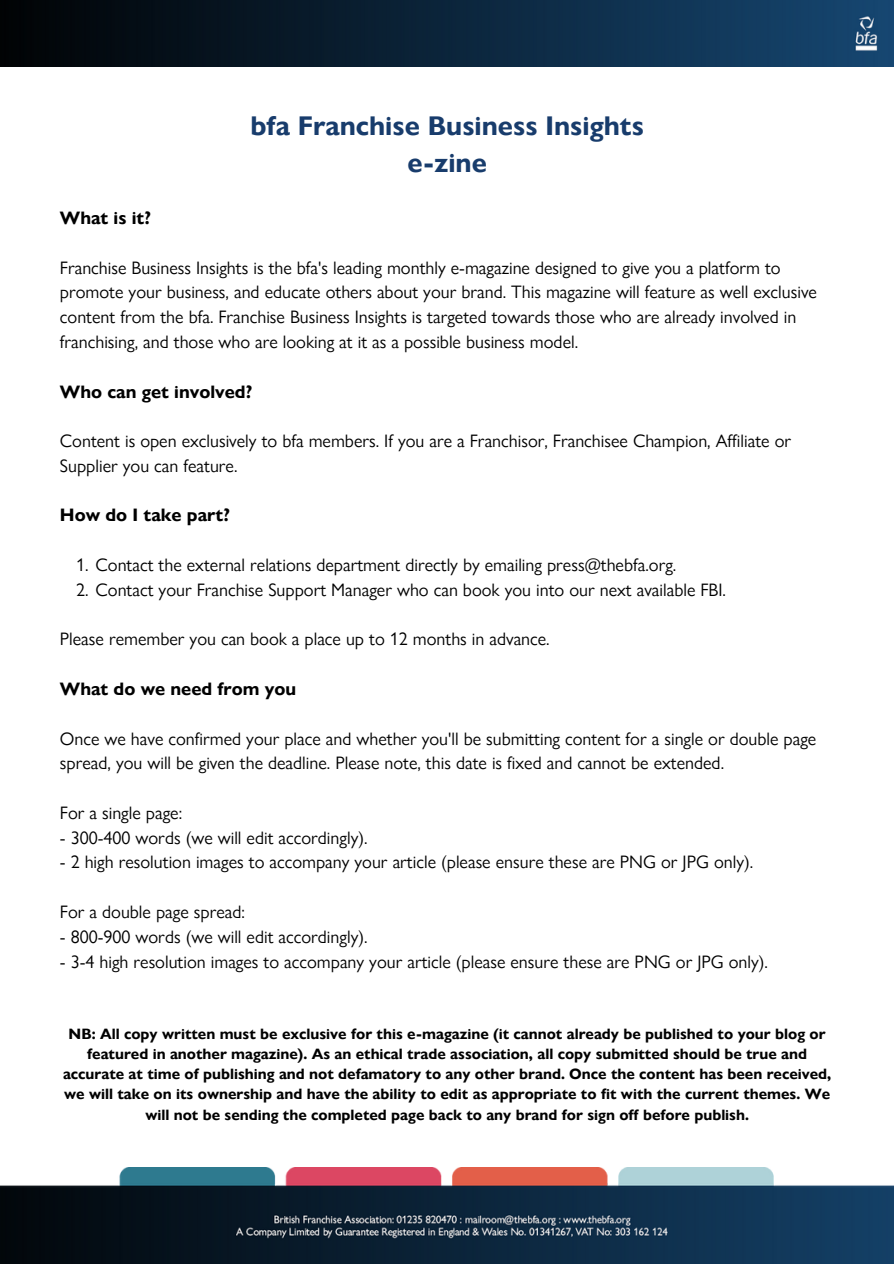
<style>
.page{position:relative;width:894px;height:1264px;background:#fff}
.page>*{position:absolute;margin:0;border:0;box-sizing:border-box;transform-origin:0 0}
.t1{font:700 27px "Gill Sans Nova";color:#183c6c}
.t2{font:18px/24.8px "Gill Sans Nova";color:#000}
.t3{font:700 18px "Gill Sans Nova";color:#000}
.t4{font:700 15px/20.2px "Gill Sans Nova";color:#000;text-align:center}
</style>
<div class="page">
<img style="left:0;top:0;width:893px;height:66px">
<img style="left:0;top:1167px;width:893px;height:96px">
<p class="t1" style="left:250px;top:105px;width:395px">bfa Franchise Business Insights</p>
<p class="t1" style="left:407px;top:142px;width:81px">e-zine</p>
<p class="t3" style="left:60px;top:204px;width:93px">What is it?</p>
<p class="t2" style="left:60px;top:254px;width:758px">Franchise Business Insights is the bfa's leading monthly e-magazine designed to give you a platform to promote your business, and educate others about your brand. This magazine will feature as well exclusive content from the bfa. Franchise Business Insights is targeted towards those who are already involved in franchising, and those who are looking at it as a possible business model.</p>
<p class="t3" style="left:60px;top:377px;width:194px">Who can get involved?</p>
<p class="t2" style="left:60px;top:427px;width:732px">Content is open exclusively to bfa members. If you are a Franchisor, Franchisee Champion, Affiliate or<br>Supplier you can feature.</p>
<p class="t3" style="left:60px;top:501px;width:171px">How do I take part?</p>
<p class="t2" style="left:76px;top:551px;width:601px">1. Contact the external relations department directly by emailing press@thebfa.org.</p>
<p class="t2" style="left:76px;top:576px;width:651px">2. Contact your Franchise Support Manager who can book you into our next available FBI.</p>
<p class="t2" style="left:60px;top:625px;width:491px">Please remember you can book a place up to 12 months in advance.</p>
<p class="t3" style="left:60px;top:674px;width:238px">What do we need from you</p>
<p class="t2" style="left:60px;top:724px;width:757px">Once we have confirmed your place and whether you'll be submitting content for a single or double page spread, you will be given the deadline. Please note, this date is fixed and cannot be extended.</p>
<p class="t2" style="left:60px;top:799px;width:124px">For a single page:</p>
<p class="t2" style="left:60px;top:823px;width:309px">- 300-400 words (we will edit accordingly).</p>
<p class="t2" style="left:60px;top:848px;width:694px">- 2 high resolution images to accompany your article (please ensure these are PNG or JPG only).</p>
<p class="t2" style="left:60px;top:898px;width:186px">For a double page spread:</p>
<p class="t2" style="left:60px;top:922px;width:309px">- 800-900 words (we will edit accordingly).</p>
<p class="t2" style="left:60px;top:947px;width:709px">- 3-4 high resolution images to accompany your article (please ensure these are PNG or JPG only).</p>
<p class="t4" style="left:63px;top:1022px;width:769px">NB: All copy written must be exclusive for this e-magazine (it cannot already be published to your blog or featured in another magazine). As an ethical trade association, all copy submitted should be true and accurate at time of publishing and not defamatory to any other brand. Once the content has been received, we will take on its ownership and have the ability to edit as appropriate to fit with the current themes. We will not be sending the completed page back to any brand for sign off before publish.</p>
</div>
